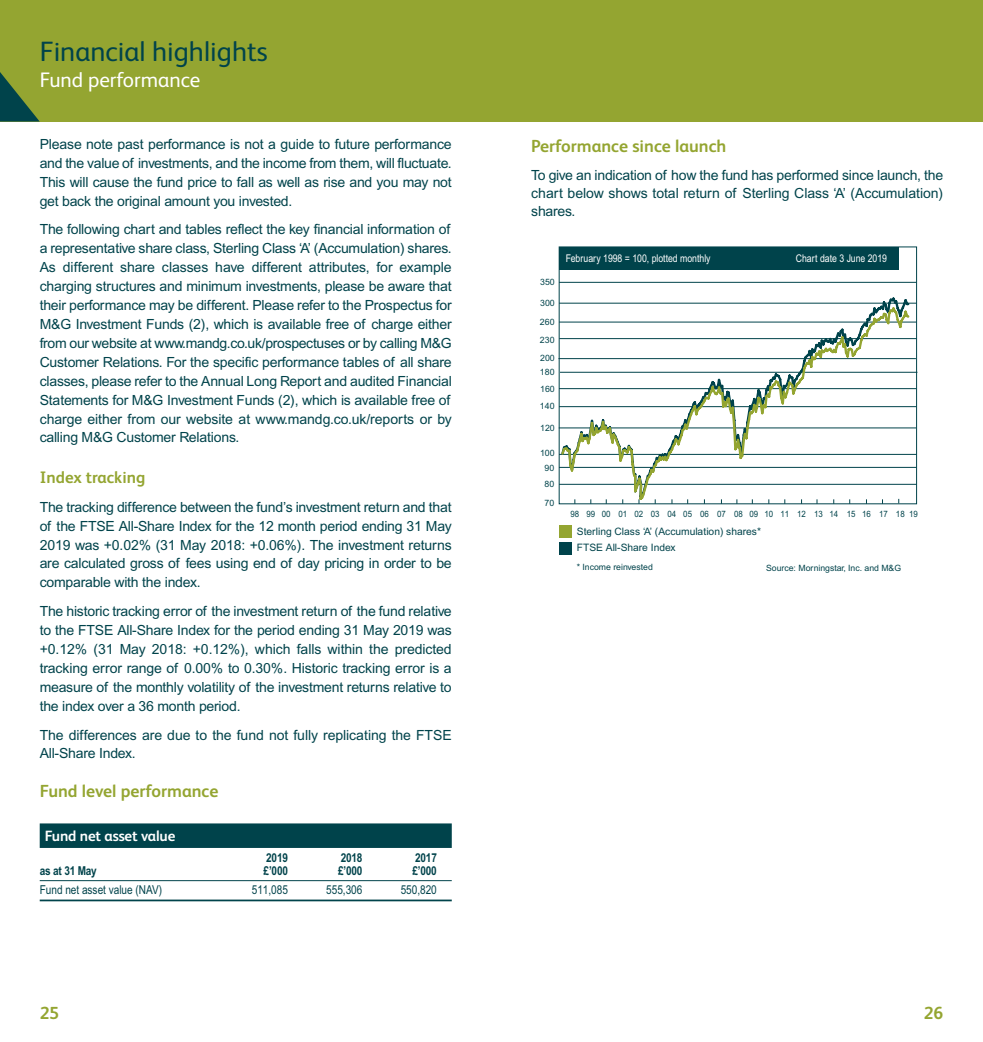
<style>
.page{position:relative;width:983px;height:1042px;background:#fff}
.page>*{position:absolute;margin:0;border:0;box-sizing:border-box;transform-origin:0 0}
.t1{font:28px "FS Albert";color:#00434b}
.t2{font:21px "FS Albert";color:#fff}
.t3{font:700 17.5px "FS Albert";color:#94a531}
.t4{font:700 16.62px "FS Albert";color:#94a531}
.t5{font:700 14.88px "FS Albert";letter-spacing:-.01em;color:#fff}
.t6{font:14px/18.9px "Arial";letter-spacing:-.015em;color:#00434b;text-align:justify}
.t7{font:12.25px "Arial Narrow";color:#00434b}
.t8{font:700 12.25px "Arial Narrow";letter-spacing:-.015em;color:#00434b}
.t9{font:10.67px "Arial Narrow";color:#fff}
.t10{font:10.15px "Arial";color:#00434b}
.t11{font:8.75px "Arial";color:#00434b;scale:.9 1}
.t12{font:8.75px/18.2px "Arial";color:#00434b}
.t13{font:8.58px "Arial";color:#00434b}
</style>
<div class="page">
<div style="left:491px;top:0;width:491px;height:122px;background:#94a531"></div>
<div style="left:0;top:0;width:491px;height:122px;background:#94a531"></div>
<svg style="left:0;top:72px;width:40px;height:50px"></svg>
<hr style="left:559px;top:282px;width:357px;height:1px;background:#00434b">
<hr style="left:559px;top:388px;width:357px;height:1px;background:#00434b">
<hr style="left:560px;top:372px;width:357px;height:1px;background:#00434b">
<hr style="left:558px;top:358px;width:357px;height:1px;background:#00434b">
<hr style="left:559px;top:338px;width:357px;height:1px;background:#00434b">
<hr style="left:559px;top:303px;width:357px;height:1px;background:#00434b">
<hr style="left:559px;top:322px;width:357px;height:1px;background:#00434b">
<hr style="left:559px;top:406px;width:357px;height:1px;background:#00434b">
<hr style="left:558px;top:428px;width:357px;height:1px;background:#00434b">
<hr style="left:559px;top:454px;width:357px;height:1px;background:#00434b">
<hr style="left:559px;top:467px;width:357px;height:1px;background:#00434b">
<hr style="left:559px;top:484px;width:357px;height:1px;background:#00434b">
<svg style="left:560px;top:297px;width:350px;height:8px"></svg>
<svg style="left:560px;top:305px;width:351px;height:197px"></svg>
<div style="left:559px;top:247px;width:339px;height:22px;background:#00434b"></div>
<div style="left:559px;top:542px;width:13px;height:12px;background:#00434b"></div>
<div style="left:559px;top:525px;width:13px;height:13px;background:#94a531"></div>
<div style="left:558px;top:247px;width:358px;height:257px;border:1px solid #00434b"></div>
<div style="left:40px;top:823px;width:411px;height:25px;background:#00434b"></div>
<hr style="left:40px;top:880px;width:411px;height:1px;background:#00434b">
<hr style="left:40px;top:899px;width:411px;height:2px;background:#00434b">
<h1 class="t1" style="left:40px;top:42px;width:229px">Financial highlights</h1>
<h2 class="t2" style="left:40px;top:73px;width:162px">Fund performance</h2>
<p class="t6" style="left:40px;top:136px;width:413px">Please note past performance is not a guide to future performance and the value of investments, and the income from them, will fluctuate.<br>This will cause the fund price to fall as well as rise and you may not get back the original amount you invested.</p>
<p class="t6" style="left:40px;top:221px;width:413px">The following chart and tables reflect the key financial information of a representative share class, Sterling Class ‘A’ (Accumulation) shares.<br>As different share classes have different attributes, for example charging structures and minimum investments, please be aware that their performance may be different. Please refer to the Prospectus for M&amp;G Investment Funds (2), which is available free of charge either from our website at www.mandg.co.uk/prospectuses or by calling M&amp;G Customer Relations. For the specific performance tables of all share classes, please refer to the Annual Long Report and audited Financial Statements for M&amp;G Investment Funds (2), which is available free of charge either from our website at www.mandg.co.uk/reports or by calling M&amp;G Customer Relations.</p>
<p class="t4" style="left:40px;top:471px;width:107px">Index tracking</p>
<p class="t6" style="left:40px;top:499px;width:413px">The tracking difference between the fund’s investment return and that of the FTSE All-Share Index for the 12 month period ending 31 May 2019 was +0.02% (31 May 2018: +0.06%). The investment returns are calculated gross of fees using end of day pricing in order to be comparable with the index.</p>
<p class="t6" style="left:40px;top:603px;width:413px">The historic tracking error of the investment return of the fund relative to the FTSE All-Share Index for the period ending 31 May 2019 was +0.12% (31 May 2018: +0.12%), which falls within the predicted tracking error range of 0.00% to 0.30%. Historic tracking error is a measure of the monthly volatility of the investment returns relative to the index over a 36 month period.</p>
<p class="t6" style="left:40px;top:726px;width:413px">The differences are due to the fund not fully replicating the FTSE<br>All-Share Index.</p>
<p class="t3" style="left:40px;top:784px;width:180px">Fund level performance</p>
<p class="t5" style="left:45px;top:830px;width:132px">Fund net asset value</p>
<p class="t8" style="left:266px;top:853px;width:23px">2019</p>
<p class="t8" style="left:340px;top:853px;width:23px">2018</p>
<p class="t8" style="left:415px;top:853px;width:23px">2017</p>
<p class="t8" style="left:40px;top:866px;width:58px">as at 31 May</p>
<p class="t8" style="left:263px;top:866px;width:26px">£’000</p>
<p class="t8" style="left:338px;top:866px;width:26px">£’000</p>
<p class="t8" style="left:412px;top:866px;width:26px">£’000</p>
<p class="t7" style="left:40px;top:885px;width:124px">Fund net asset value (NAV)</p>
<p class="t7" style="left:252px;top:885px;width:38px">511,085</p>
<p class="t7" style="left:326px;top:885px;width:38px">555,306</p>
<p class="t7" style="left:400px;top:885px;width:38px">550,820</p>
<p class="t3" style="left:40px;top:1007px;width:21px">25</p>
<p class="t3" style="left:531px;top:140px;width:197px">Performance since launch</p>
<p class="t6" style="left:531px;top:168px;width:413px;line-height:18px">To give an indication of how the fund has performed since launch, the chart below shows total return of Sterling Class ‘A’ (Accumulation) shares.</p>
<p class="t12" style="left:540px;top:274px;width:16px">350</p>
<p class="t12" style="left:540px;top:295px;width:16px">300</p>
<p class="t12" style="left:540px;top:331px;width:16px">230</p>
<p class="t12" style="left:540px;top:314px;width:16px">260</p>
<p class="t12" style="left:540px;top:349px;width:16px">200</p>
<p class="t12" style="left:540px;top:364px;width:16px">180</p>
<p class="t12" style="left:540px;top:381px;width:16px">160</p>
<p class="t12" style="left:540px;top:398px;width:16px">140</p>
<p class="t12" style="left:540px;top:420px;width:16px">120</p>
<p class="t12" style="left:540px;top:445px;width:16px">100</p>
<p class="t12" style="left:544px;top:459px;width:12px">90</p>
<p class="t12" style="left:544px;top:476px;width:11px">80<br>70</p>
<p class="t9" style="left:565px;top:254px;width:146px">February 1998 = 100, plotted monthly</p>
<p class="t9" style="left:795px;top:254px;width:93px">Chart date 3 June 2019</p>
<p class="t11" style="left:570px;top:510px;width:387px">98 99 00 01 02 03 04 05 06 07 08 09 10 11 12 13 14 15 16 17 18 19</p>
<p class="t10" style="left:576px;top:528px;width:186px">Sterling Class ‘A’ (Accumulation) shares*</p>
<p class="t13" style="left:576px;top:564px;width:78px">* Income reinvested</p>
<p class="t13" style="left:766px;top:564px;width:136px">Source: Morningstar, Inc. and M&amp;G</p>
<p class="t10" style="left:576px;top:544px;width:100px">FTSE All-Share Index</p>
<p class="t3" style="left:923px;top:1007px;width:21px">26</p>
</div>
